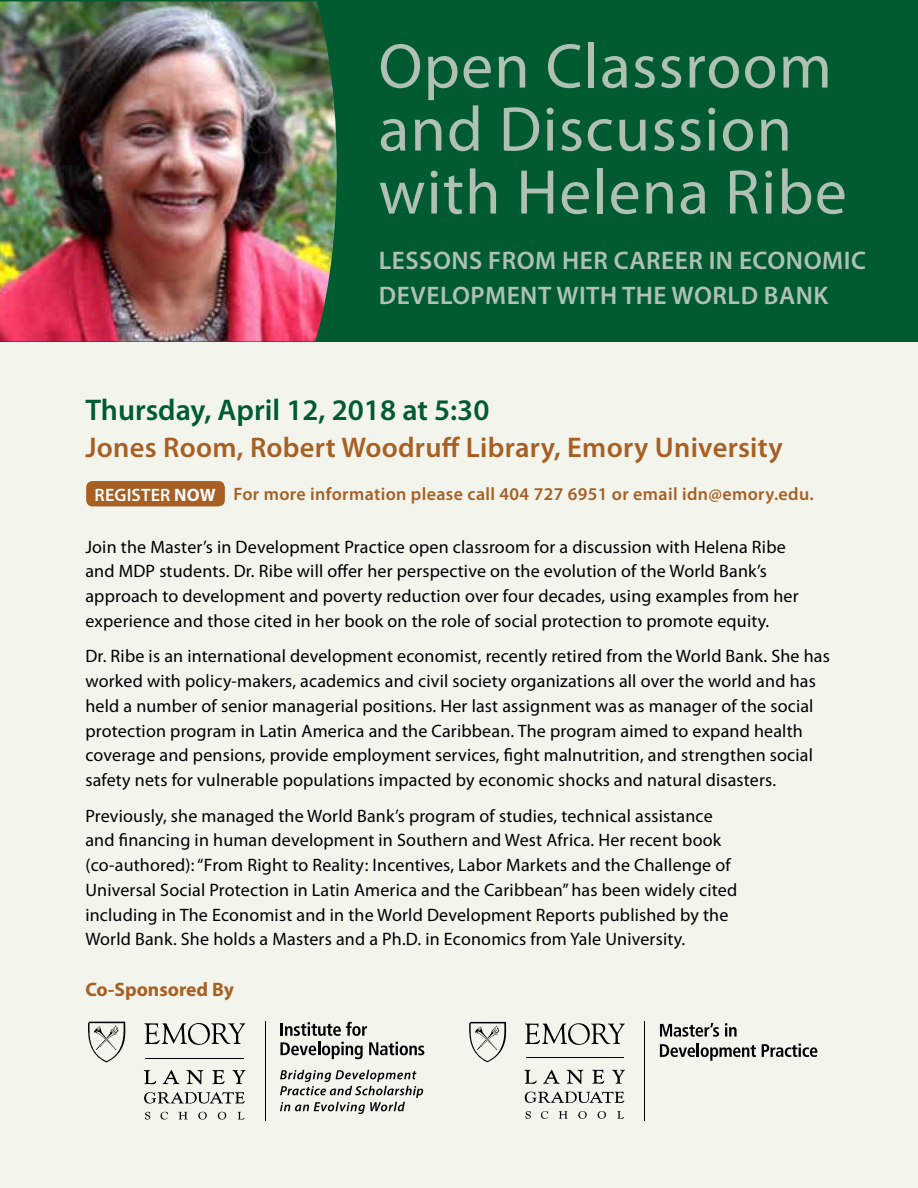
<style>
.page{position:relative;width:918px;height:1188px;background:#fff}
.page>*{position:absolute;margin:0;border:0;box-sizing:border-box;transform-origin:0 0}
.t1{font:63.6px/63px "Myriad Pro";letter-spacing:.02em;color:#b0c1b3}
.t2{font:600 30px "Myriad Pro";color:#005b30}
.t3{font:600 28.5px "Myriad Pro";letter-spacing:.01em;color:#a75f24}
.t4{font:600 25.5px/34.2px "Myriad Pro";letter-spacing:.02em;color:#b0c1b3}
.t5{font:700 19.5px "Myriad Pro";color:#a75f24}
.t6{font:18px/24.8px "Myriad Pro";letter-spacing:.01em;color:#000}
.t7{font:600 18px "Myriad Pro";letter-spacing:.02em;color:#a75f24}
.s1{color:#fff}
.s2{font-weight:700;color:#fff}
</style>
<div class="page">
<div style="left:0;top:0;width:918px;height:341px;background:#005b30"></div>
<img style="left:0;top:2px;width:337px;height:339px">
<div style="left:0;top:343px;width:918px;height:845px;background:#f3f5ec"></div>
<div style="left:86px;top:481px;width:139px;height:25px;background:#a75f24;border-radius:6px"></div>
<hr style="left:644px;top:1022px;width:1px;height:99px;background:#000">
<svg style="left:660px;top:1023px;width:59px;height:14px"></svg>
<svg style="left:725px;top:1023px;width:12px;height:14px"></svg>
<svg style="left:660px;top:1043px;width:96px;height:18px"></svg>
<svg style="left:762px;top:1044px;width:55px;height:13px"></svg>
<svg style="left:469px;top:1022px;width:38px;height:40px"></svg>
<svg style="left:525px;top:1023px;width:100px;height:22px"></svg>
<hr style="left:526px;top:1058px;width:98px;height:1px;background:#000">
<svg style="left:525px;top:1092px;width:99px;height:11px"></svg>
<svg style="left:524px;top:1070px;width:13px;height:14px"></svg>
<svg style="left:543px;top:1070px;width:17px;height:14px"></svg>
<svg style="left:566px;top:1070px;width:17px;height:14px"></svg>
<svg style="left:592px;top:1070px;width:12px;height:14px"></svg>
<svg style="left:612px;top:1070px;width:13px;height:14px"></svg>
<svg style="left:525px;top:1111px;width:6px;height:8px"></svg>
<svg style="left:541px;top:1111px;width:7px;height:8px"></svg>
<svg style="left:559px;top:1111px;width:9px;height:8px"></svg>
<svg style="left:578px;top:1111px;width:9px;height:8px"></svg>
<svg style="left:598px;top:1111px;width:8px;height:8px"></svg>
<svg style="left:617px;top:1111px;width:7px;height:8px"></svg>
<svg style="left:280px;top:1022px;width:144px;height:37px"></svg>
<hr style="left:265px;top:1022px;width:1px;height:99px;background:#000">
<svg style="left:88px;top:1022px;width:38px;height:40px"></svg>
<svg style="left:144px;top:1023px;width:101px;height:22px"></svg>
<hr style="left:146px;top:1058px;width:98px;height:1px;background:#000">
<svg style="left:144px;top:1092px;width:101px;height:12px"></svg>
<svg style="left:144px;top:1070px;width:12px;height:14px"></svg>
<svg style="left:163px;top:1070px;width:17px;height:14px"></svg>
<svg style="left:186px;top:1070px;width:17px;height:14px"></svg>
<svg style="left:212px;top:1070px;width:13px;height:14px"></svg>
<svg style="left:232px;top:1070px;width:14px;height:14px"></svg>
<svg style="left:145px;top:1112px;width:5px;height:8px"></svg>
<svg style="left:161px;top:1112px;width:7px;height:8px"></svg>
<svg style="left:178px;top:1112px;width:10px;height:7px"></svg>
<svg style="left:198px;top:1112px;width:9px;height:8px"></svg>
<svg style="left:218px;top:1112px;width:8px;height:8px"></svg>
<svg style="left:238px;top:1112px;width:6px;height:8px"></svg>
<svg style="left:280px;top:1070px;width:143px;height:44px"></svg>
<h1 class="t1" style="left:379px;top:36px;width:470px">Open Classroom and Discussion with Helena Ribe</h1>
<h3 class="t4" style="left:379px;top:244px;width:489px">LESSONS FROM HER CAREER IN ECONOMIC<br>DEVELOPMENT WITH THE WORLD BANK</h3>
<h2 class="t2" style="left:85px;top:393px;width:406px">Thursday, April 12, 2018 at 5:30</h2>
<h3 class="t3" style="left:85px;top:432px;width:699px">Jones Room, Robert Woodruff Library, Emory University</h3>
<p class="t7" style="left:95px;top:484px;width:721px"><span class="s1">REGISTER</span> <span class="s2">NOW</span> For more information please call 404 727 6951 or email idn@emory.edu.</p>
<p class="t6" style="left:85px;top:534px;width:715px">Join the Master’s in Development Practice open classroom for a discussion with Helena Ribe and MDP students. Dr. Ribe will offer her perspective on the evolution of the World Bank’s approach to development and poverty reduction over four decades, using examples from her experience and those cited in her book on the role of social protection to promote equity.</p>
<p class="t6" style="left:85px;top:644px;width:746px">Dr. Ribe is an international development economist, recently retired from the World Bank. She has worked with policy-makers, academics and civil society organizations all over the world and has held a number of senior managerial positions. Her last assignment was as manager of the social protection program in Latin America and the Caribbean. The program aimed to expand health coverage and pensions, provide employment services, fight malnutrition, and strengthen social safety nets for vulnerable populations impacted by economic shocks and natural disasters.</p>
<p class="t6" style="left:85px;top:804px;width:653px">Previously, she managed the World Bank’s program of studies, technical assistance and financing in human development in Southern and West Africa. Her recent book (co-authored): “From Right to Reality: Incentives, Labor Markets and the Challenge of Universal Social Protection in Latin America and the Caribbean” has been widely cited including in The Economist and in the World Development Reports published by the World Bank. She holds a Masters and a Ph.D. in Economics from Yale University.</p>
<p class="t5" style="left:85px;top:978px;width:150px">Co-Sponsored By</p>
</div>
